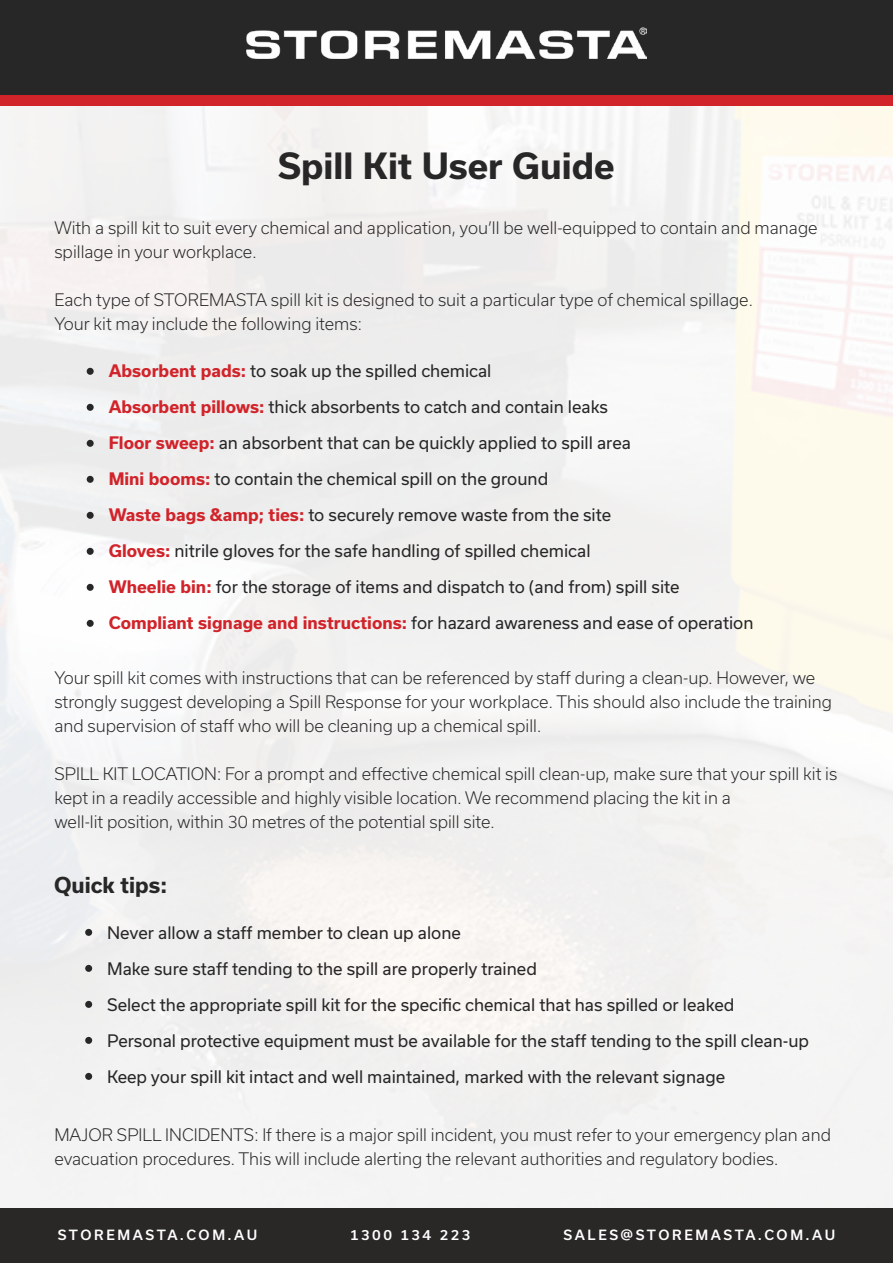
<style>
.page{position:relative;width:893px;height:1263px;background:#fff}
.page>*{position:absolute;margin:0;border:0;box-sizing:border-box;transform-origin:0 0}
.t1{font:700 34.5px "Usual";color:#282727}
.t2{font:700 21px "Usual";color:#282727}
.t3{font:300 16.5px/24px "Usual";color:#282727}
.t4{font:16.5px/36px "Usual";color:#282727}
.t5{font:500 13.5px "Usual";letter-spacing:.19em;color:#fff}
.s1{font-weight:700;color:#d1242a}
</style>
<div class="page">
<img style="left:0;top:105px;width:893px;height:1104px">
<div style="left:0;top:95px;width:893px;height:10px;background:#d1242a"></div>
<div style="left:0;top:0;width:893px;height:95px;background:#282727"></div>
<img style="left:246px;top:27px;width:401px;height:31px">
<div style="left:0;top:1209px;width:893px;height:54px;background:#292827"></div>
<div style="left:87px;top:368px;width:7px;height:7px;background:#282727;border-radius:50%"></div>
<div style="left:85px;top:929px;width:7px;height:7px;background:#282727;border-radius:50%"></div>
<div style="left:87px;top:404px;width:7px;height:7px;background:#282727;border-radius:50%"></div>
<div style="left:85px;top:965px;width:7px;height:7px;background:#282727;border-radius:50%"></div>
<div style="left:87px;top:440px;width:7px;height:7px;background:#282727;border-radius:50%"></div>
<div style="left:85px;top:1001px;width:7px;height:7px;background:#282727;border-radius:50%"></div>
<div style="left:87px;top:476px;width:7px;height:7px;background:#282727;border-radius:50%"></div>
<div style="left:85px;top:1037px;width:7px;height:7px;background:#282727;border-radius:50%"></div>
<div style="left:87px;top:512px;width:7px;height:7px;background:#282727;border-radius:50%"></div>
<div style="left:85px;top:1073px;width:7px;height:7px;background:#282727;border-radius:50%"></div>
<div style="left:87px;top:548px;width:7px;height:7px;background:#282727;border-radius:50%"></div>
<div style="left:87px;top:584px;width:7px;height:7px;background:#282727;border-radius:50%"></div>
<div style="left:87px;top:620px;width:7px;height:7px;background:#282727;border-radius:50%"></div>
<h1 class="t1" style="left:278px;top:146px;width:338px">Spill Kit User Guide</h1>
<p class="t3" style="left:54px;top:215px;width:765px">With a spill kit to suit every chemical and application, you’ll be well-equipped to contain and manage spillage in your workplace.</p>
<p class="t3" style="left:54px;top:287px;width:700px">Each type of STOREMASTA spill kit is designed to suit a particular type of chemical spillage.<br>Your kit may include the following items:</p>
<p class="t4" style="left:109px;top:353px;width:646px"><span class="s1">Absorbent pads:</span> to soak up the spilled chemical<br><span class="s1">Absorbent pillows:</span> thick absorbents to catch and contain leaks<br><span class="s1">Floor sweep:</span> an absorbent that can be quickly applied to spill area<br><span class="s1">Mini booms:</span> to contain the chemical spill on the ground<br><span class="s1">Waste bags &amp;amp; ties:</span> to securely remove waste from the site<br><span class="s1">Gloves:</span> nitrile gloves for the safe handling of spilled chemical<br><span class="s1">Wheelie bin:</span> for the storage of items and dispatch to (and from) spill site <span class="s1">Compliant signage and instructions:</span> for hazard awareness and ease of operation</p>
<p class="t3" style="left:54px;top:666px;width:779px">Your spill kit comes with instructions that can be referenced by staff during a clean-up. However, we strongly suggest developing a Spill Response for your workplace. This should also include the training and supervision of staff who will be cleaning up a chemical spill.</p>
<p class="t3" style="left:54px;top:762px;width:784px">SPILL KIT LOCATION: For a prompt and effective chemical spill clean-up, make sure that your spill kit is kept in a readily accessible and highly visible location. We recommend placing the kit in a<br>well-lit position, within 30 metres of the potential spill site.</p>
<p class="t2" style="left:54px;top:873px;width:115px">Quick tips:</p>
<p class="t4" style="left:107px;top:915px;width:704px">Never allow a staff member to clean up alone<br>Make sure staff tending to the spill are properly trained<br>Select the appropriate spill kit for the specific chemical that has spilled or leaked<br>Personal protective equipment must be available for the staff tending to the spill clean-up Keep your spill kit intact and well maintained, marked with the relevant signage</p>
<p class="t3" style="left:54px;top:1123px;width:778px">MAJOR SPILL INCIDENTS: If there is a major spill incident, you must refer to your emergency plan and evacuation procedures. This will include alerting the relevant authorities and regulatory bodies.</p>
<p class="t5" style="left:58px;top:1227px;width:201px">STOREMASTA.COM.AU</p>
<p class="t5" style="left:350px;top:1227px;width:122px">1300 134 223</p>
<p class="t5" style="left:563px;top:1227px;width:273px">SALES@STOREMASTA.COM.AU</p>
</div>
